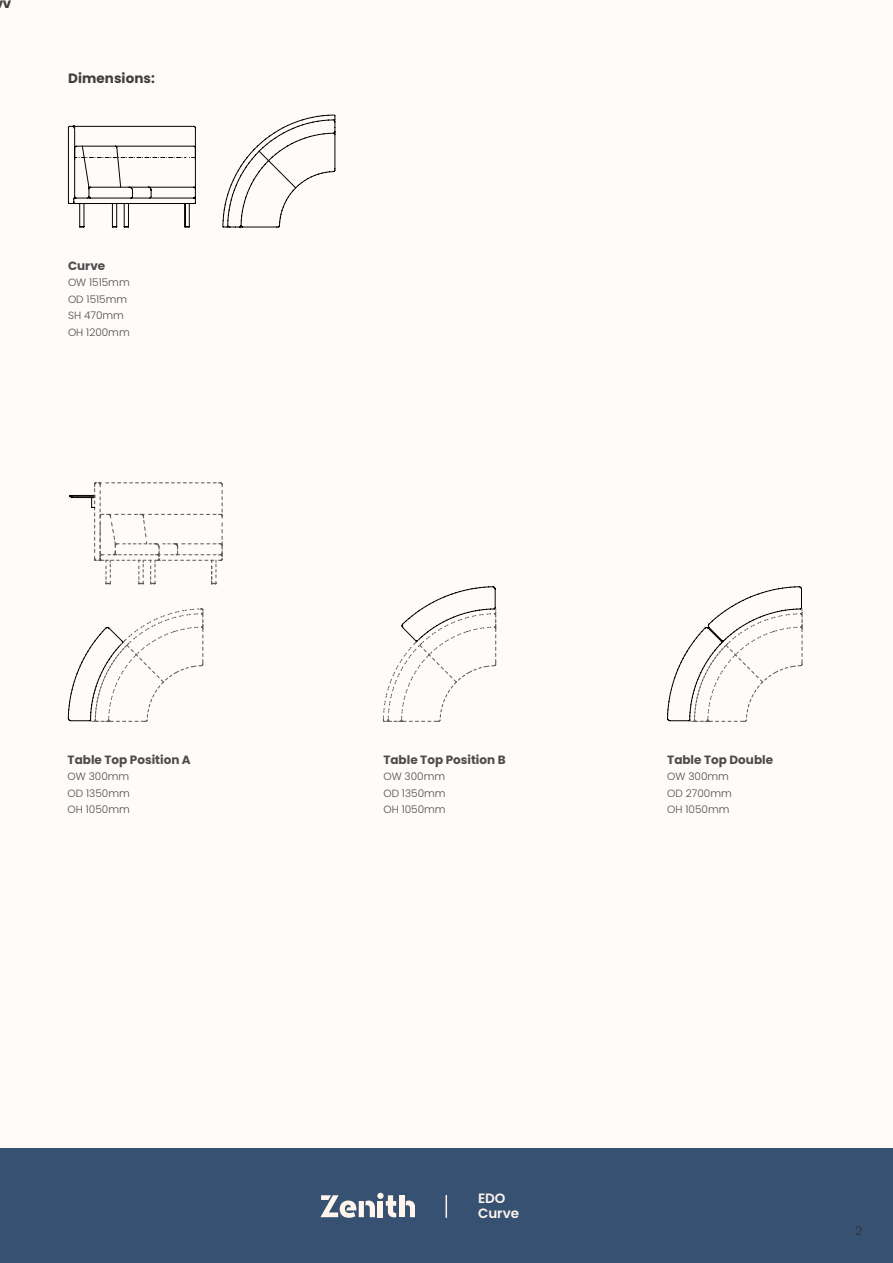
<style>
.page{position:relative;width:893px;height:1263px;background:#fffbf8}
.page>*{position:absolute;margin:0;border:0;box-sizing:border-box;transform-origin:0 0}
.t1{font:700 13.5px "Poppins";letter-spacing:.005em;color:#3e3e3f}
.PRODUCT_NAME_BOTTOM{font:600 13.5px "Poppins";color:#fff5ed}
.t2{font:700 12px "Poppins";color:#4b4c4d}
.t3{font:300 12px "Poppins";color:#312f30}
.t4{font:300 10.5px "Poppins";color:#4b4c4d}
</style>
<div class="page">
<div style="left:0;top:1148px;width:893px;height:115px;background:#375172"></div>
<svg style="left:446px;top:1195px;width:1px;height:23px"></svg>
<div style="left:378px;top:1201px;width:5px;height:16px;background:#fff5ed"></div>
<div style="left:377px;top:1193px;width:7px;height:6px;background:#fff5ed;border-radius:50%"></div>
<svg style="left:386px;top:1195px;width:10px;height:23px"></svg>
<div style="left:399px;top:1195px;width:5px;height:22px;background:#fff5ed"></div>
<svg style="left:406px;top:1200px;width:9px;height:17px"></svg>
<svg style="left:321px;top:1195px;width:54px;height:23px"></svg>
<svg style="left:68px;top:125px;width:128px;height:103px"></svg>
<svg style="left:222px;top:114px;width:114px;height:114px"></svg>
<svg style="left:68px;top:609px;width:136px;height:113px"></svg>
<svg style="left:383px;top:586px;width:113px;height:136px"></svg>
<svg style="left:667px;top:586px;width:136px;height:136px"></svg>
<svg style="left:69px;top:482px;width:154px;height:103px"></svg>
<p class="t1" style="left:3px;top:-5px;width:10px">v</p>
<p class="t1" style="left:68px;top:70px;width:88px">Dimensions:</p>
<p class="t2" style="left:68px;top:258px;width:39px">Curve</p>
<p class="t4" style="left:68px;top:276px;width:63px">OW 1515mm</p>
<p class="t4" style="left:68px;top:293px;width:61px">OD 1515mm</p>
<p class="t4" style="left:68px;top:309px;width:57px">SH 470mm</p>
<p class="t4" style="left:68px;top:326px;width:63px">OH 1200mm</p>
<p class="t2" style="left:68px;top:753px;width:125px">Table Top Position A</p>
<p class="t4" style="left:68px;top:771px;width:63px">OW 300mm</p>
<p class="t4" style="left:68px;top:787px;width:64px">OD 1350mm</p>
<p class="t4" style="left:68px;top:804px;width:64px">OH 1050mm</p>
<p class="t2" style="left:383px;top:753px;width:124px">Table Top Position B</p>
<p class="t4" style="left:383px;top:771px;width:63px">OW 300mm</p>
<p class="t4" style="left:383px;top:787px;width:64px">OD 1350mm</p>
<p class="t4" style="left:383px;top:804px;width:64px">OH 1050mm</p>
<p class="t2" style="left:667px;top:753px;width:107px">Table Top Double</p>
<p class="t4" style="left:667px;top:771px;width:63px">OW 300mm</p>
<p class="t4" style="left:667px;top:787px;width:66px">OD 2700mm</p>
<p class="t4" style="left:667px;top:804px;width:64px">OH 1050mm</p>
<p class="PRODUCT_NAME_BOTTOM" style="left:478px;top:1190px;width:29px">EDO</p>
<p class="PRODUCT_NAME_BOTTOM" style="left:478px;top:1205px;width:43px">Curve</p>
<p class="t3" style="left:856px;top:1224px;width:8px">2</p>
</div>
